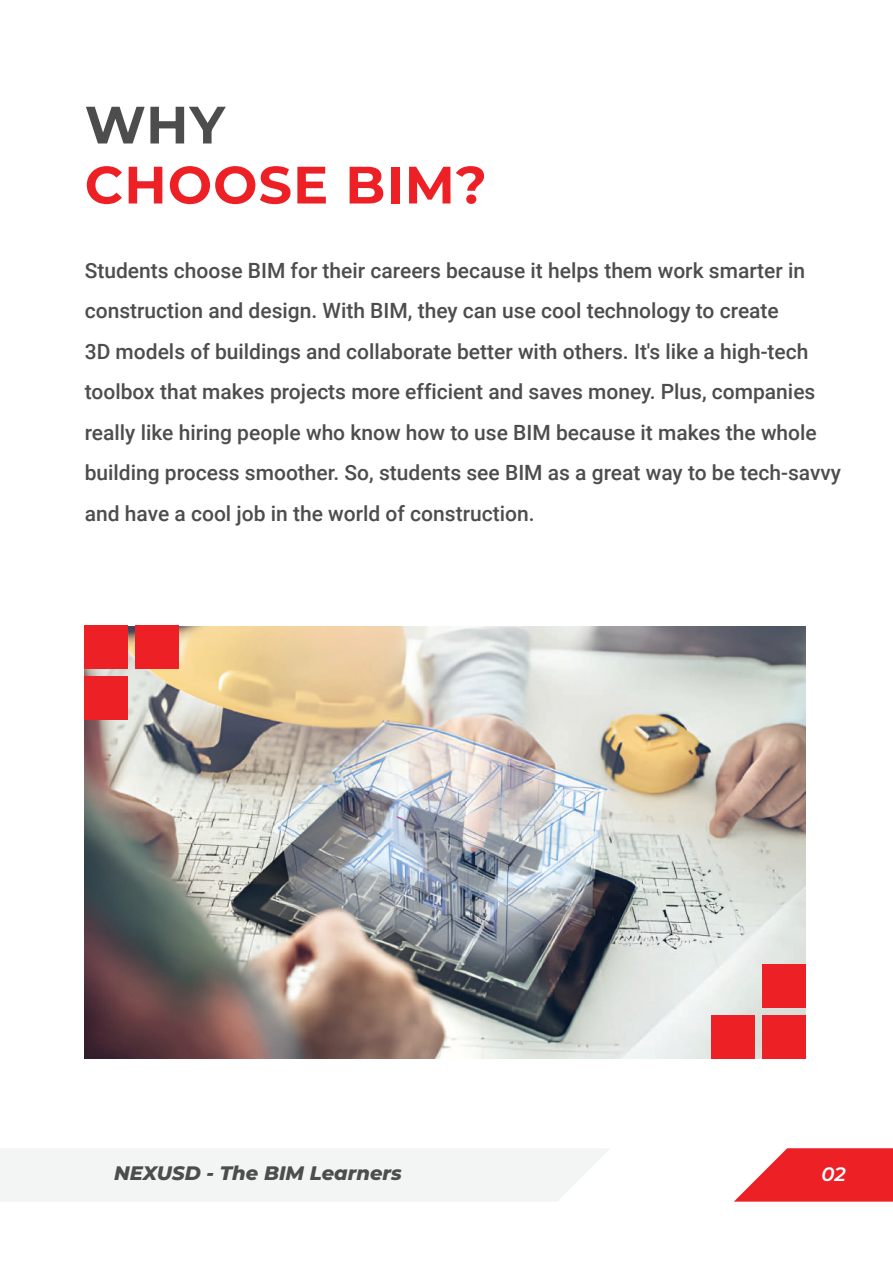
<style>
.page{position:relative;width:893px;height:1263px;background:#fff}
.page>*{position:absolute;margin:0;border:0;box-sizing:border-box;transform-origin:0 0}
.t1{font:700 52.5px "Montserrat";letter-spacing:.02em;color:#ed2026}
.t2{font:700 52.5px "Montserrat";color:#4d4d4d}
.t3{font:500 21px/40.5px "Roboto";color:#4d4d4d}
.t4{font:italic 800 19.5px "Montserrat";color:#4d4d4d}
.t5{font:italic 600 19.5px "Montserrat";color:#fff}
</style>
<div class="page">
<img style="left:85px;top:627px;width:720px;height:432px">
<div style="left:711px;top:1015px;width:43px;height:43px;background:#ed2026"></div>
<div style="left:762px;top:1015px;width:43px;height:43px;background:#ed2026"></div>
<div style="left:762px;top:964px;width:43px;height:43px;background:#ed2026"></div>
<div style="left:136px;top:625px;width:43px;height:43px;background:#ed2026"></div>
<div style="left:85px;top:625px;width:43px;height:43px;background:#ed2026"></div>
<div style="left:85px;top:676px;width:43px;height:43px;background:#ed2026"></div>
<div style="left:0;top:1149px;width:609px;height:52px;background:#f3f5f5"></div>
<svg style="left:734px;top:1148px;width:159px;height:53px"></svg>
<h1 class="t2" style="left:85px;top:87px;width:142px">WHY</h1>
<h1 class="t1" style="left:85px;top:147px;width:404px">CHOOSE BIM?</h1>
<p class="t3" style="left:85px;top:249px;width:758px">Students choose BIM for their careers because it helps them work smarter in construction and design. With BIM, they can use cool technology to create<br>3D models of buildings and collaborate better with others. It's like a high-tech toolbox that makes projects more efficient and saves money. Plus, companies really like hiring people who know how to use BIM because it makes the whole building process smoother. So, students see BIM as a great way to be tech-savvy and have a cool job in the world of construction.</p>
<p class="t4" style="left:114px;top:1159px;width:289px">NEXUSD - The BIM Learners</p>
<p class="t5" style="left:821px;top:1160px;width:26px">02</p>
</div>
